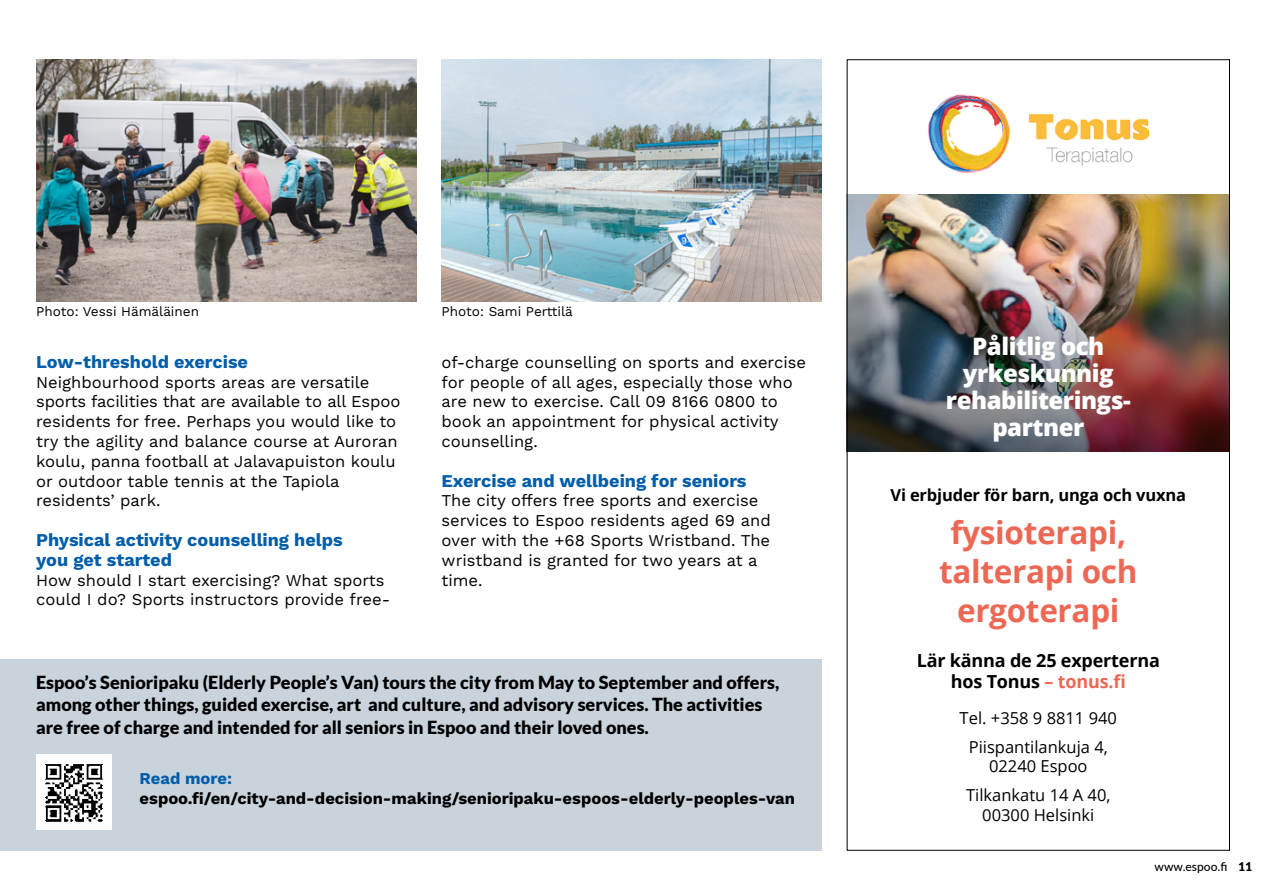
<style>
.page{position:relative;width:1263px;height:893px;background:#fff}
.page>*{position:absolute;margin:0;border:0;box-sizing:border-box;transform-origin:0 0}
.t1{font:700 31.5px/39px "Open Sans";letter-spacing:-.01em;color:#ed6854;text-align:center}
.t2{font:800 24px/27px "Open Sans";letter-spacing:-.02em;color:#fff;text-align:center}
._4_nosto_musta{font:900 18px/22.5px "Lato";color:#000}
._2_valiotsikko{font:700 18px "Work Sans";color:#005da9}
.t3{font:700 18px/21.6px "Open Sans";letter-spacing:-.01em;color:#000;text-align:center}
._2_leipis{font:16.5px/19.8px "Work Sans";color:#000}
._2_leipis-2{font:700 16.5px "Work Sans";color:#000}
.t4{font:16.5px/28.8px "Open Sans";color:#000;text-align:center}
.t5{font:700 16.5px "Open Sans";letter-spacing:-.01em;color:#000}
._2_leipis-3{font:700 16.5px "Work Sans";color:#005da9}
.krediitit{font:13.5px "Work Sans";color:#000}
.t6{font:500 12px "Lato";color:#000}
.s1{color:#ed6854}
.s2{font-weight:900}
</style>
<div class="page">
<div style="left:0;top:659px;width:821px;height:191px;background:#c9d3dc"></div>
<img style="left:36px;top:755px;width:75px;height:75px">
<img style="left:441px;top:60px;width:380px;height:242px">
<img style="left:36px;top:60px;width:380px;height:242px">
<img style="left:849px;top:195px;width:379px;height:68px">
<img style="left:928px;top:94px;width:222px;height:79px">
<img style="left:849px;top:263px;width:379px;height:189px">
<p class="krediitit" style="left:36px;top:304px;width:164px">Photo: Vessi Hämäläinen</p>
<p class="krediitit" style="left:441px;top:304px;width:133px">Photo: Sami Perttilä</p>
<p class="_2_valiotsikko" style="left:36px;top:351px;width:213px">Low-threshold exercise</p>
<p class="_2_leipis" style="left:36px;top:373px;width:366px">Neighbourhood sports areas are versatile sports facilities that are available to all Espoo residents for free. Perhaps you would like to try the agility and balance course at Auroran koulu, panna football at Jalavapuiston koulu or outdoor table tennis at the Tapiola</p>
<p class="_2_leipis" style="left:36px;top:492px;width:126px">residents’ park.</p>
<p class="_2_valiotsikko" style="left:36px;top:529px;width:308px">Physical activity counselling helps</p>
<p class="_2_valiotsikko" style="left:36px;top:549px;width:137px">you get started</p>
<p class="_2_leipis" style="left:36px;top:571px;width:355px">How should I start exercising? What sports could I do? Sports instructors provide free-</p>
<p class="_2_leipis" style="left:441px;top:353px;width:366px">of-charge counselling on sports and exercise for people of all ages, especially those who are new to exercise. Call 09 8166 0800 to book an appointment for physical activity counselling.</p>
<p class="_2_valiotsikko" style="left:441px;top:470px;width:306px">Exercise and wellbeing for seniors</p>
<p class="_2_leipis" style="left:441px;top:492px;width:318px">The city offers free sports and exercise</p>
<p class="_2_leipis" style="left:441px;top:511px;width:331px;text-align:justify">services to Espoo residents aged 69 and over with the +68 Sports Wristband. The wristband is granted for two years at a</p>
<p class="_2_leipis" style="left:441px;top:571px;width:43px">time.</p>
<p class="_4_nosto_musta" style="left:36px;top:670px;width:745px">Espoo’s Senioripaku (Elderly People’s Van) tours the city from May to September and offers, among other things, guided exercise, art and culture, and advisory services. The activities are free of charge and intended for all seniors in Espoo and their loved ones.</p>
<p class="_2_leipis-3" style="left:140px;top:768px;width:94px">Read more:</p>
<p class="_2_leipis-2" style="left:140px;top:788px;width:657px">espoo.fi/en/city-and-decision-making/senioripaku-espoos-elderly-peoples-van</p>
<p class="t2" style="left:946px;top:332px;width:186px">Pålitlig och yrkeskunnig rehabiliterings&shy;partner</p>
<p class="t5" style="left:890px;top:483px;width:297px">Vi erbjuder för barn, unga och vuxna</p>
<p class="t1" style="left:939px;top:512px;width:200px">fysioterapi, talterapi och ergoterapi</p>
<p class="t3" style="left:917px;top:649px;width:245px">Lär känna de 25 experterna hos Tonus <span class="s1">– tonus.fi</span></p>
<p class="t4" style="left:960px;top:703px;width:159px">Tel. +358 9 8811 940<br>Piispantilankuja 4,</p>
<p class="t4" style="left:966px;top:752px;width:146px">02240 Espoo<br>Tilkankatu 14 A 40,</p>
<p class="t4" style="left:982px;top:800px;width:114px">00300 Helsinki</p>
<p class="t6" style="left:1154px;top:858px;width:99px">www.espoo.fi <span class="s2">11</span></p>
</div>
